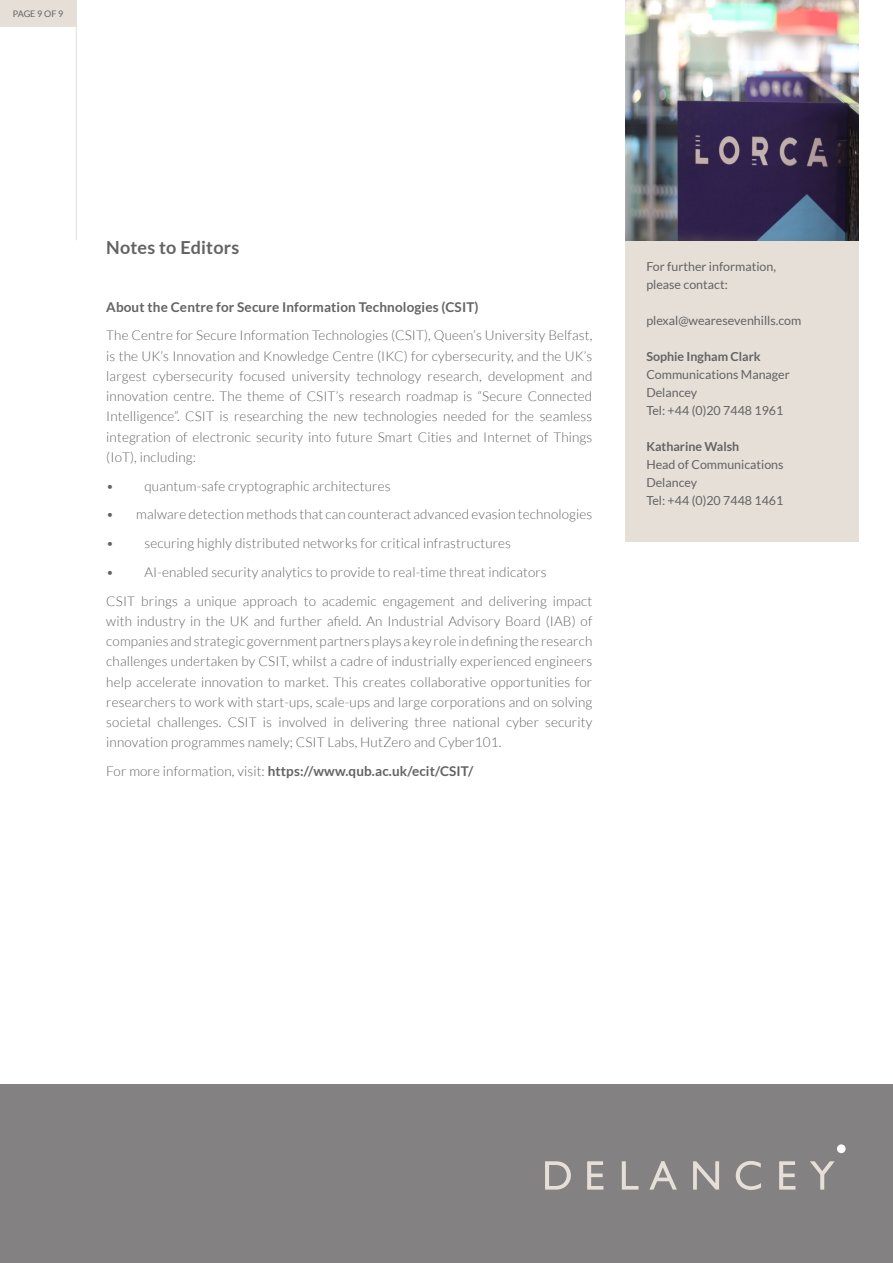
<style>
.page{position:relative;width:893px;height:1263px;background:#fff}
.page>*{position:absolute;margin:0;border:0;box-sizing:border-box;transform-origin:0 0}
.t1{font:700 18px "Lato";letter-spacing:.01em;color:#646263}
.t2{font:300 13.5px/20.2px "Lato";letter-spacing:.01em;color:#646263;text-align:justify}
.t3{font:700 13.5px "Lato";letter-spacing:.01em;color:#646263}
.t4{font:12.45px/18px "Lato";color:#646263}
.t5{font:700 12.45px "Lato";color:#646263}
.t6{font:9px "Lato";letter-spacing:-.01em;color:#646263}
.s1{font-weight:300}
</style>
<div class="page">
<div style="left:0;top:1084px;width:893px;height:179px;background:#838182"></div>
<div style="left:837px;top:1144px;width:9px;height:9px;background:#fff;border-radius:50%"></div>
<svg style="left:545px;top:1161px;width:26px;height:28px"></svg>
<svg style="left:587px;top:1161px;width:16px;height:28px"></svg>
<svg style="left:622px;top:1161px;width:16px;height:28px"></svg>
<svg style="left:649px;top:1161px;width:28px;height:28px"></svg>
<svg style="left:693px;top:1161px;width:26px;height:28px"></svg>
<svg style="left:736px;top:1161px;width:25px;height:29px"></svg>
<svg style="left:779px;top:1161px;width:16px;height:28px"></svg>
<svg style="left:810px;top:1161px;width:25px;height:28px"></svg>
<div style="left:0;top:0;width:76px;height:27px;background:#e5dfd7"></div>
<hr style="left:76px;top:0;width:1px;height:240px;background:#e5dfd7">
<div style="left:625px;top:239px;width:234px;height:303px;background:#e5dfd7"></div>
<img style="left:625px;top:1px;width:234px;height:239px">
<p class="t6" style="left:13px;top:9px;width:52px">PAGE 9 OF 9</p>
<p class="t1" style="left:106px;top:237px;width:134px">Notes to Editors</p>
<p class="t3" style="left:106px;top:299px;width:374px">About the Centre for Secure Information Technologies (CSIT)</p>
<p class="t2" style="left:106px;top:325px;width:488px">The Centre for Secure Information Technologies (CSIT), Queen’s University Belfast, is the UK’s Innovation and Knowledge Centre (IKC) for cybersecurity, and the UK’s largest cybersecurity focused university technology research, development and innovation centre. The theme of CSIT’s research roadmap is “Secure Connected Intelligence”. CSIT is researching the new technologies needed for the seamless integration of electronic security into future Smart Cities and Internet of Things (IoT), including:</p>
<p class="t2" style="left:106px;top:476px;width:286px">• quantum-safe cryptographic architectures</p>
<p class="t2" style="left:106px;top:504px;width:488px">• malware detection methods that can counteract advanced evasion technologies</p>
<p class="t2" style="left:106px;top:533px;width:406px">• securing highly distributed networks for critical infrastructures</p>
<p class="t2" style="left:106px;top:562px;width:442px">• AI-enabled security analytics to provide to real-time threat indicators</p>
<p class="t2" style="left:106px;top:591px;width:488px">CSIT brings a unique approach to academic engagement and delivering impact with industry in the UK and further afield. An Industrial Advisory Board (IAB) of companies and strategic government partners plays a key role in defining the research challenges undertaken by CSIT, whilst a cadre of industrially experienced engineers help accelerate innovation to market. This creates collaborative opportunities for researchers to work with start-ups, scale-ups and large corporations and on solving societal challenges. CSIT is involved in delivering three national cyber security innovation programmes namely; CSIT Labs, HutZero and Cyber101.</p>
<p class="t3" style="left:106px;top:763px;width:369px"><span class="s1">For more information, visit:</span> https://www.qub.ac.uk/ecit/CSIT/</p>
<p class="t4" style="left:646px;top:257px;width:131px">For further information, please contact:</p>
<p class="t4" style="left:646px;top:311px;width:157px">plexal@wearesevenhills.com</p>
<p class="t5" style="left:646px;top:349px;width:116px">Sophie Ingham Clark</p>
<p class="t4" style="left:646px;top:365px;width:145px">Communications Manager</p>
<p class="t4" style="left:646px;top:383px;width:52px">Delancey</p>
<p class="t4" style="left:646px;top:401px;width:139px">Tel: +44 (0)20 7448 1961</p>
<p class="t5" style="left:646px;top:439px;width:94px">Katharine Walsh</p>
<p class="t4" style="left:646px;top:455px;width:139px">Head of Communications</p>
<p class="t4" style="left:646px;top:473px;width:52px">Delancey</p>
<p class="t4" style="left:646px;top:491px;width:139px">Tel: +44 (0)20 7448 1461</p>
</div>
